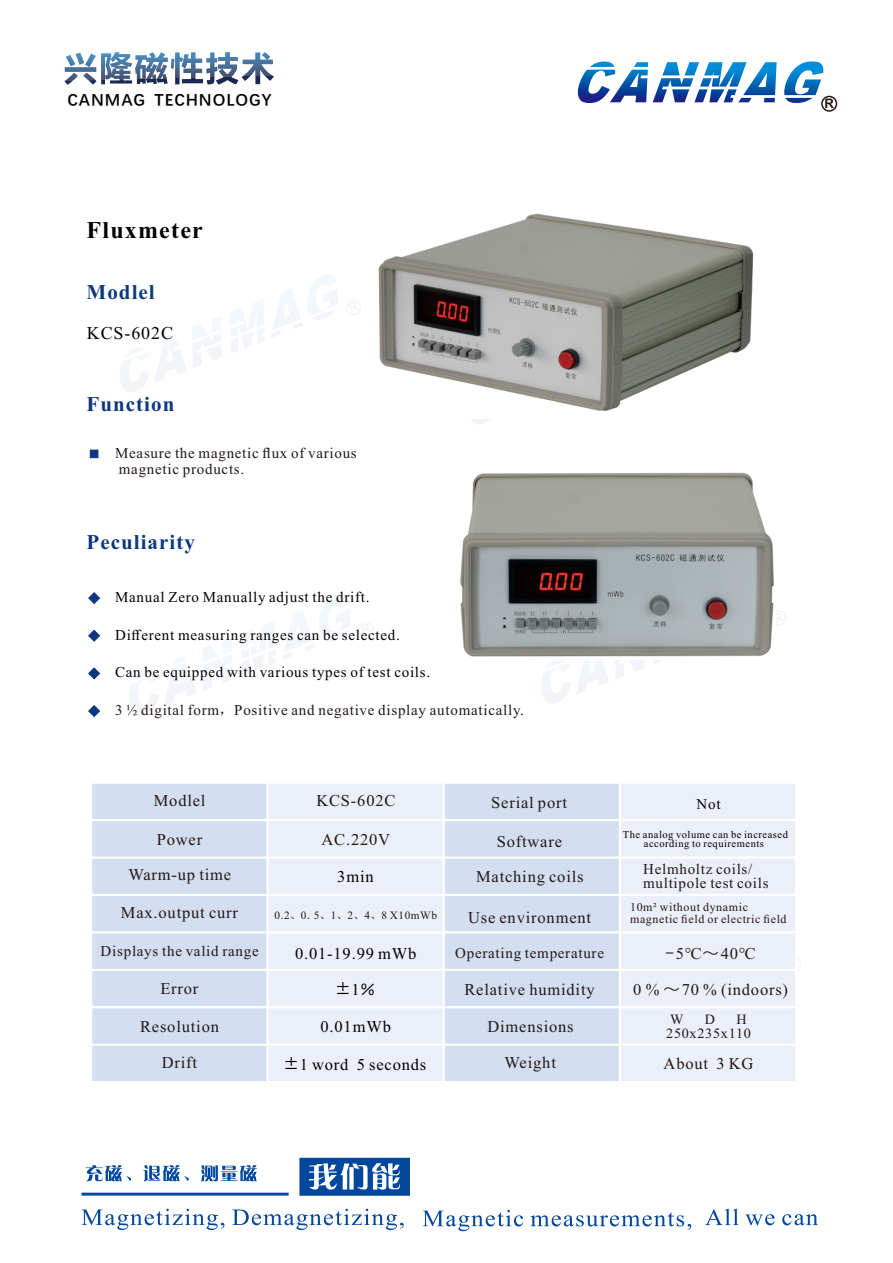
<style>
.page{position:relative;width:893px;height:1263px;background:#fff}
.page>*{position:absolute;margin:0;border:0;box-sizing:border-box;transform-origin:0 0}
.t1{font:700 24px "Times New Roman";letter-spacing:.05em;color:#060101}
.t2{font:700 21px "Times New Roman";letter-spacing:.05em;color:#0c377f}
.t3{font:18px "Times New Roman";letter-spacing:.05em;color:#060101}
.t4{font:700 16.8px "Deng Xian";letter-spacing:.055em;color:#060101}
.t5{font:16.5px/35.4px "Times New Roman";letter-spacing:.05em;color:#231916;text-align:center}
.t6{font:16.5px "Times New Roman";letter-spacing:.05em;color:#060101}
.t7{font:16.5px "Sim Hei";color:#060101}
.t8{font:15px/16.6px "Times New Roman";letter-spacing:.05em;color:#231916}
.t9{font:15px "Times New Roman";letter-spacing:.05em;color:#060101}
.t10{font:14.25px/14.2px "Times New Roman";letter-spacing:.05em;color:#231916;text-align:right}
.t11{font:700 13.2px "Arial";color:#231916}
.t12{font:12px/12.3px "Times New Roman";letter-spacing:.05em;color:#231916}
.t13{font:11.25px "Times New Roman";letter-spacing:.05em;color:#231916}
.t14{font:10.5px/9px "Times New Roman";letter-spacing:.05em;color:#060101;text-align:center}
.s1{font-family:"Sim Sun"}
.s2{font-family:"Times New Roman"}
.s3{font-family:"Sim Hei"}
</style>
<div class="page">
<svg style="left:577px;top:62px;width:249px;height:44px"></svg>
<div style="left:821px;top:96px;width:16px;height:16px;border:1px solid #231916;border-radius:50%"></div>
<svg style="left:64px;top:52px;width:210px;height:33px"></svg>
<svg style="left:86px;top:1165px;width:171px;height:16px"></svg>
<svg style="left:299px;top:1158px;width:111px;height:38px"></svg>
<svg style="left:82px;top:1209px;width:322px;height:21px"></svg>
<svg style="left:423px;top:1210px;width:268px;height:21px"></svg>
<svg style="left:705px;top:1209px;width:113px;height:16px"></svg>
<hr style="left:82px;top:1192px;width:207px;height:3px;background:#00489d">
<svg style="left:120px;top:274px;width:241px;height:118px"></svg>
<svg style="left:129px;top:595px;width:221px;height:120px"></svg>
<svg style="left:542px;top:611px;width:243px;height:92px"></svg>
<svg style="left:89px;top:449px;width:10px;height:10px"></svg>
<svg style="left:88px;top:592px;width:13px;height:12px"></svg>
<svg style="left:88px;top:629px;width:13px;height:13px"></svg>
<svg style="left:88px;top:667px;width:13px;height:13px"></svg>
<div style="left:91px;top:783px;width:176px;height:37px;background:#d3def1"></div>
<div style="left:267px;top:783px;width:177px;height:37px;background:#ebeff9"></div>
<div style="left:444px;top:783px;width:176px;height:37px;background:#d3def1"></div>
<div style="left:620px;top:783px;width:176px;height:37px;background:#ebeff9"></div>
<div style="left:91px;top:820px;width:176px;height:37px;background:#d3def1"></div>
<div style="left:267px;top:820px;width:177px;height:37px;background:#ebeff9"></div>
<div style="left:444px;top:820px;width:176px;height:37px;background:#d3def1"></div>
<div style="left:620px;top:820px;width:176px;height:37px;background:#ebeff9"></div>
<div style="left:91px;top:857px;width:176px;height:38px;background:#d3def1"></div>
<div style="left:267px;top:857px;width:177px;height:38px;background:#ebeff9"></div>
<div style="left:444px;top:857px;width:176px;height:38px;background:#d3def1"></div>
<div style="left:620px;top:857px;width:176px;height:38px;background:#ebeff9"></div>
<div style="left:91px;top:895px;width:176px;height:37px;background:#d3def1"></div>
<div style="left:267px;top:895px;width:177px;height:37px;background:#ebeff9"></div>
<div style="left:444px;top:895px;width:176px;height:37px;background:#d3def1"></div>
<div style="left:620px;top:895px;width:176px;height:37px;background:#ebeff9"></div>
<div style="left:91px;top:932px;width:176px;height:38px;background:#d3def1"></div>
<div style="left:267px;top:932px;width:177px;height:38px;background:#ebeff9"></div>
<div style="left:444px;top:932px;width:176px;height:38px;background:#d3def1"></div>
<div style="left:620px;top:932px;width:176px;height:38px;background:#ebeff9"></div>
<div style="left:91px;top:970px;width:176px;height:37px;background:#d3def1"></div>
<div style="left:267px;top:970px;width:177px;height:37px;background:#ebeff9"></div>
<div style="left:444px;top:970px;width:176px;height:37px;background:#d3def1"></div>
<div style="left:620px;top:970px;width:176px;height:37px;background:#ebeff9"></div>
<div style="left:91px;top:1007px;width:176px;height:38px;background:#d3def1"></div>
<div style="left:267px;top:1007px;width:177px;height:38px;background:#ebeff9"></div>
<div style="left:444px;top:1007px;width:176px;height:38px;background:#d3def1"></div>
<div style="left:620px;top:1007px;width:176px;height:38px;background:#ebeff9"></div>
<div style="left:91px;top:1045px;width:176px;height:37px;background:#d3def1"></div>
<div style="left:267px;top:1045px;width:177px;height:37px;background:#ebeff9"></div>
<div style="left:444px;top:1045px;width:176px;height:37px;background:#d3def1"></div>
<div style="left:620px;top:1045px;width:176px;height:37px;background:#ebeff9"></div>
<hr style="left:90px;top:782px;width:2px;height:301px;background:#fff">
<hr style="left:266px;top:782px;width:3px;height:301px;background:#fff">
<hr style="left:443px;top:782px;width:2px;height:301px;background:#fff">
<hr style="left:619px;top:782px;width:2px;height:301px;background:#fff">
<hr style="left:795px;top:782px;width:2px;height:301px;background:#fff">
<hr style="left:90px;top:1081px;width:707px;height:2px;background:#fff">
<hr style="left:90px;top:1043px;width:707px;height:3px;background:#fff">
<hr style="left:90px;top:1006px;width:707px;height:2px;background:#fff">
<hr style="left:90px;top:969px;width:707px;height:2px;background:#fff">
<hr style="left:90px;top:931px;width:707px;height:2px;background:#fff">
<hr style="left:90px;top:894px;width:707px;height:2px;background:#fff">
<hr style="left:90px;top:856px;width:707px;height:3px;background:#fff">
<hr style="left:90px;top:819px;width:707px;height:2px;background:#fff">
<hr style="left:90px;top:782px;width:707px;height:2px;background:#fff">
<img style="left:378px;top:213px;width:376px;height:198px">
<img style="left:460px;top:472px;width:315px;height:188px">
<svg style="left:88px;top:705px;width:13px;height:12px"></svg>
<svg style="left:359px;top:622px;width:14px;height:14px"></svg>
<p class="t4" style="left:68px;top:91px;width:205px">CANMAG TECHNOLOGY</p>
<p class="t11" style="left:825px;top:99px;width:11px">R</p>
<h1 class="t1" style="left:87px;top:221px;width:118px">Fluxmeter</h1>
<p class="t2" style="left:87px;top:285px;width:70px">Modlel</p>
<p class="t3" style="left:87px;top:326px;width:88px">KCS-602C</p>
<p class="t2" style="left:87px;top:397px;width:89px">Function</p>
<p class="t8" style="left:115px;top:446px;width:243px">Measure the magnetic flux of various magnetic products.</p>
<p class="t2" style="left:87px;top:534px;width:110px">Peculiarity</p>
<p class="t9" style="left:115px;top:591px;width:256px">Manual Zero Manually adjust the drift.</p>
<p class="t9" style="left:115px;top:629px;width:286px">Different measuring ranges can be selected.</p>
<p class="t9" style="left:115px;top:667px;width:317px">Can be equipped with various types of test coils.</p>
<p class="t8" style="left:115px;top:703px;width:411px">3 ½ digital form<span class="s1">，</span>Positive and negative display automatically.</p>
<p class="t5" style="left:154px;top:784px;width:53px">Modlel</p>
<p class="t5" style="left:128px;top:823px;width:104px">Power<br>Warm-up time</p>
<p class="t5" style="left:121px;top:896px;width:119px">Max.output curr</p>
<p class="t8" style="left:101px;top:944px;width:160px">Displays the valid range</p>
<p class="t5" style="left:160px;top:973px;width:40px">Error</p>
<p class="t5" style="left:140px;top:1010px;width:80px">Resolution</p>
<p class="t5" style="left:162px;top:1046px;width:37px">Drift</p>
<p class="t5" style="left:316px;top:784px;width:81px">KCS-602C</p>
<p class="t5" style="left:321px;top:823px;width:70px">AC.220V</p>
<p class="t6" style="left:337px;top:871px;width:38px">3min</p>
<p class="t13" style="left:274px;top:911px;width:164px">0.2<span class="s1">、</span>0<span class="s1">.</span>5<span class="s1">、</span>1<span class="s1">、</span>2<span class="s1">、</span>4<span class="s1">、</span>8 X10mWb</p>
<p class="t6" style="left:295px;top:947px;width:123px">0.01-19.99 mWb</p>
<p class="t7" style="left:335px;top:981px;width:43px">±<span class="s2">1</span>％</p>
<p class="t6" style="left:320px;top:1021px;width:72px">0.01mWb</p>
<p class="t6" style="left:283px;top:1058px;width:145px"><span class="s3">±</span>1 word 5 seconds</p>
<p class="t5" style="left:491px;top:787px;width:77px">Serial port</p>
<p class="t5" style="left:497px;top:825px;width:67px">Software</p>
<p class="t5" style="left:476px;top:860px;width:109px">Matching coils</p>
<p class="t9" style="left:696px;top:798px;width:26px">Not</p>
<p class="t14" style="left:623px;top:831px;width:167px">The analog volume can be increased according to requirements</p>
<p class="t8" style="left:643px;top:864px;width:127px;line-height:13.6px">Helmholtz coils/ multipole test coils</p>
<p class="t5" style="left:468px;top:901px;width:125px">Use environment</p>
<p class="t12" style="left:630px;top:902px;width:158px">10m² without dynamic magnetic field or electric field</p>
<p class="t8" style="left:455px;top:946px;width:150px">Operating temperature</p>
<p class="t5" style="left:666px;top:937px;width:91px"><span class="s3">-</span>5℃<span class="s3">～</span>40℃</p>
<p class="t5" style="left:464px;top:973px;width:132px">Relative humidity</p>
<p class="t5" style="left:633px;top:973px;width:156px">0 % <span class="s3">～</span>70 % (indoors)</p>
<p class="t5" style="left:487px;top:1010px;width:88px">Dimensions<br>Weight</p>
<p class="t10" style="left:666px;top:1013px;width:86px">H<br>250x235x110</p>
<p class="t10" style="left:670px;top:1013px;width:15px">W</p>
<p class="t10" style="left:705px;top:1013px;width:12px">D</p>
<p class="t5" style="left:664px;top:1047px;width:91px">About 3 KG</p>
</div>
